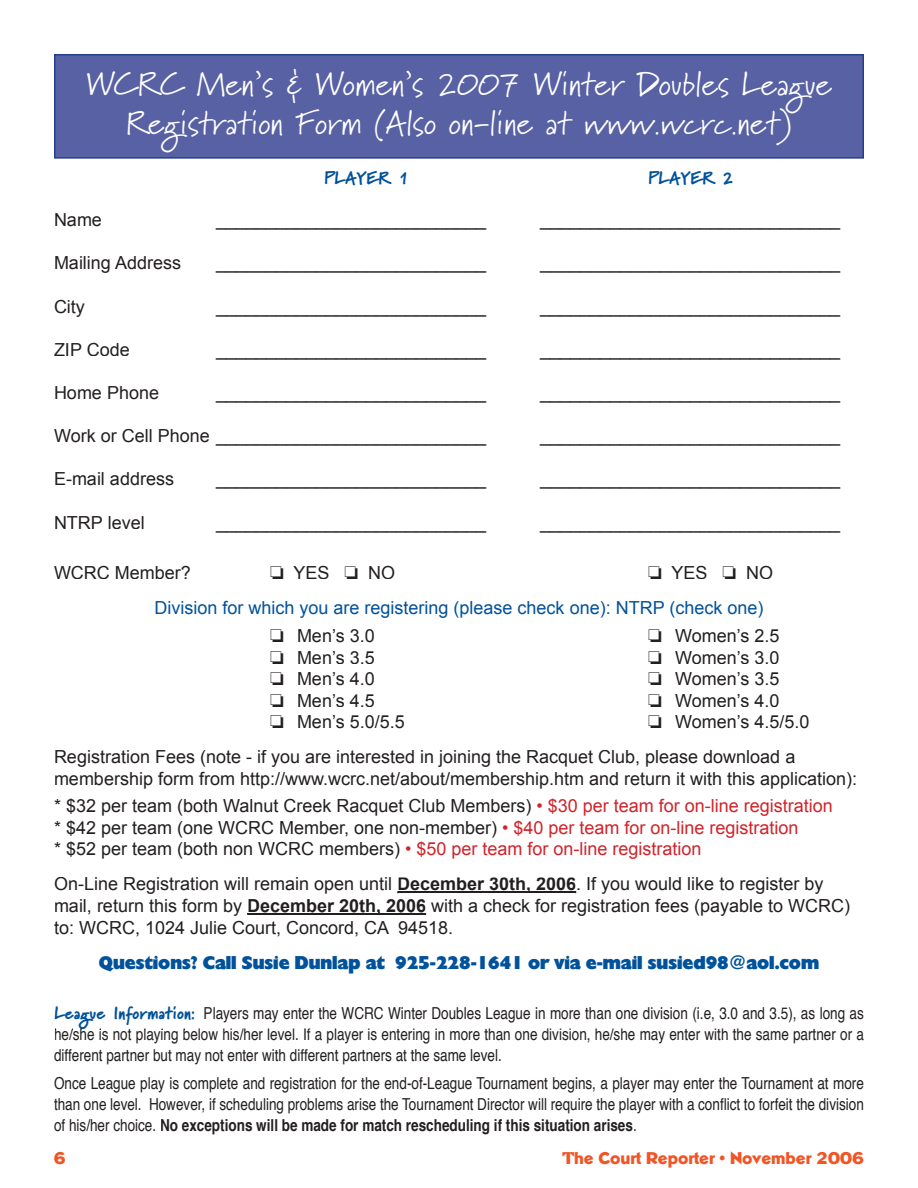
<style>
.page{position:relative;width:918px;height:1188px;background:#fff}
.page>*{position:absolute;margin:0;border:0;box-sizing:border-box;transform-origin:0 0}
.t1{font:33px/39.6px "Marydale";color:#fff;text-align:center}
.t2{font:18px/21.6px "Arial";color:#231f20}
.t3{font:18px/35.1px "Arial";color:#01529b}
.t4{font:18px "Gallant";color:#01529b}
.t5{font:900 18px "Marydale";color:#01529b}
.t6{font:condensed 16.5px/21px "Helvetica";color:#231f20;text-align:justify}
.t7{font:700 16.5px "Nonce";color:#f15526}
.s1{color:#231f20}
.s2{color:#d1232a}
.s3{font-weight:700}
.s4{font-family:"Helvetica";font-weight:700}
.s5{font-family:"Marydale";font-weight:900;font-stretch:normal;font-size:18px;color:#01529b}
</style>
<div class="page">
<div style="left:55px;top:55px;width:808px;height:103px;background:#5861a3"></div>
<div style="left:54px;top:54px;width:810px;height:105px;border:2px solid #253f8e"></div>
<hr style="left:398px;top:891px;width:178px;height:2px;background:#231f20">
<hr style="left:248px;top:913px;width:178px;height:2px;background:#231f20">
<hr style="left:55px;top:1028px;width:140px;height:1px;background:#231f20">
<h1 class="t1" style="left:86px;top:64px;width:747px">WCRC Men’s &amp; Women’s 2007 Winter Dou bles League<br>Registration Form (Also on-line at www.wcrc.net)</h1>
<p class="t5" style="left:324px;top:168px;width:87px">PLAYER 1</p>
<p class="t5" style="left:648px;top:168px;width:87px">PLAYER 2</p>
<p class="t2" style="left:54px;top:209px;width:50px">Name</p>
<p class="t2" style="left:216px;top:209px;width:272px">___________________________</p>
<p class="t2" style="left:540px;top:209px;width:302px">______________________________</p>
<p class="t2" style="left:54px;top:252px;width:129px">Mailing Address</p>
<p class="t2" style="left:216px;top:252px;width:272px">___________________________</p>
<p class="t2" style="left:540px;top:252px;width:302px">______________________________</p>
<p class="t2" style="left:54px;top:295px;width:32px">City</p>
<p class="t2" style="left:216px;top:295px;width:272px">___________________________</p>
<p class="t2" style="left:540px;top:295px;width:302px">______________________________</p>
<p class="t2" style="left:54px;top:339px;width:77px">ZIP Code</p>
<p class="t2" style="left:216px;top:339px;width:272px">___________________________</p>
<p class="t2" style="left:540px;top:339px;width:302px">______________________________</p>
<p class="t2" style="left:54px;top:382px;width:107px">Home Phone</p>
<p class="t2" style="left:216px;top:382px;width:272px">___________________________</p>
<p class="t2" style="left:540px;top:382px;width:302px">______________________________</p>
<p class="t2" style="left:54px;top:425px;width:434px">Work or Cell Phone ___________________________</p>
<p class="t2" style="left:540px;top:425px;width:302px">______________________________</p>
<p class="t2" style="left:54px;top:468px;width:122px">E-mail address</p>
<p class="t2" style="left:216px;top:468px;width:272px">___________________________</p>
<p class="t2" style="left:540px;top:468px;width:302px">______________________________</p>
<p class="t2" style="left:54px;top:511px;width:92px">NTRP level</p>
<p class="t2" style="left:216px;top:511px;width:272px">___________________________</p>
<p class="t2" style="left:540px;top:511px;width:302px">______________________________</p>
<p class="t2" style="left:54px;top:561px;width:138px">WCRC Member?</p>
<p class="t2" style="left:270px;top:561px;width:127px">❏ YES ❏ NO</p>
<p class="t3" style="left:155px;top:555px;width:620px;text-indent:493px"><span class="s1">❏ YES</span> <span class="s1">❏ NO<br></span>Division for which you are registering (please check one): NTRP (check one)</p>
<p class="t2" style="left:270px;top:625px;width:106px">❏ Men’s 3.0</p>
<p class="t2" style="left:648px;top:625px;width:133px">❏ Wom en’s 2.5</p>
<p class="t2" style="left:270px;top:646px;width:106px">❏ Men’s 3.5</p>
<p class="t2" style="left:648px;top:646px;width:133px">❏ Women’s 3.0</p>
<p class="t2" style="left:270px;top:668px;width:106px">❏ Men’s 4.0</p>
<p class="t2" style="left:648px;top:668px;width:133px">❏ Women’s 3.5</p>
<p class="t2" style="left:270px;top:690px;width:106px">❏ Men’s 4.5</p>
<p class="t2" style="left:648px;top:690px;width:133px">❏ Women’s 4.0</p>
<p class="t2" style="left:270px;top:711px;width:136px">❏ Men’s 5.0/5.5</p>
<p class="t2" style="left:54px;top:705px;width:757px;line-height:35.1px;text-indent:594px">❏ Women’s 4.5/5.0<br>Registration Fees (note - if you are interested in joining the Racquet Club, please download a</p>
<p class="t2" style="left:54px;top:765px;width:805px;line-height:27px">membership form from http://www.wcrc.net/about/membership.htm and return it with this application): * $32 per team (both Walnut Creek Racquet Club Members) <span class="s2">• $30 per team for on-line registration</span></p>
<p class="t2" style="left:54px;top:817px;width:746px">* $42 per team (one WCRC Member, one non-member) <span class="s2">• $40 per team for on-line registration </span>* $52 per team (both non WCRC members) <span class="s2">• $50 per team for on-line registration</span></p>
<p class="t2" style="left:54px;top:873px;width:798px">On-Line Registration will remain open until <span class="s3">December 30th, 2006</span>. If you would like to register by mail, return this form by <span class="s3">December 20th, 2006</span> with a check for reg is tra tion fees (pay able to WCRC) to: WCRC, 1024 Julie Court, Concord, CA 94518.</p>
<p class="t4" style="left:99px;top:951px;width:722px">Questions? Call Susie Dunlap at 925-228-1641 or via e-mail susied98<span class="s4">@</span>aol.com</p>
<p class="t6" style="left:54px;top:1003px;width:811px"><span class="s5">League Information:</span> Players may enter the WCRC Winter Doubles League in more than one division (i.e, 3.0 and 3.5), as long as he/she is not playing below his/her level. If a player is entering in more than one division, he/she may enter with the same partner or a different partner but may not enter with different partners at the same level.</p>
<p class="t6" style="left:54px;top:1072px;width:811px">Once League play is complete and registration for the end-of-League Tournament begins, a player may enter the Tournament at more than one level. However, if scheduling problems arise the Tournament Director will require the player with a conflict to forfeit the division of his/her choice. <span class="s3">No exceptions will be made for match rescheduling if this situation arises</span>.</p>
<p class="t7" style="left:54px;top:1147px;width:13px">6</p>
<p class="t7" style="left:563px;top:1147px;width:303px">The Court Reporter • November 2006</p>
</div>
